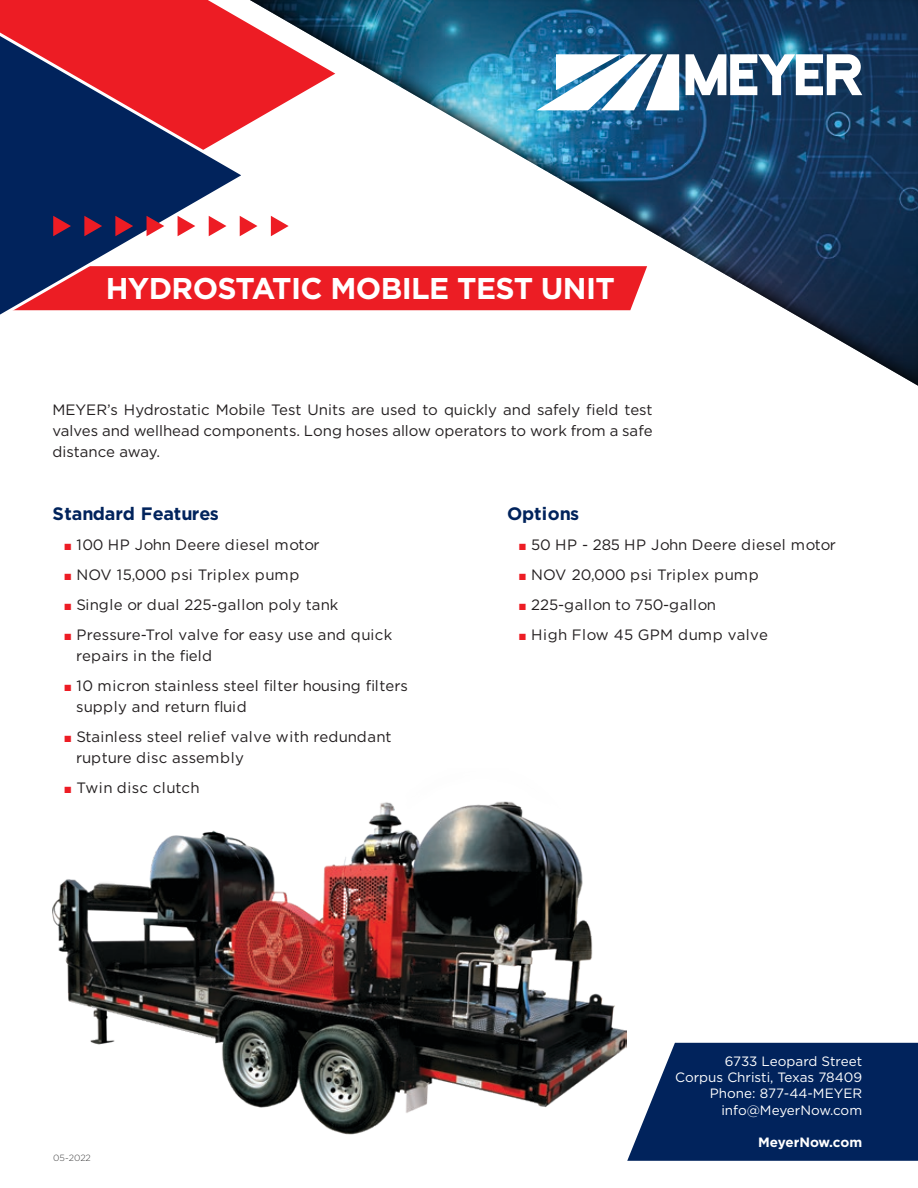
<style>
.page{position:relative;width:918px;height:1188px;background:#fff}
.page>*{position:absolute;margin:0;border:0;box-sizing:border-box;transform-origin:0 0}
.t1{font:700 30px "Gotham";letter-spacing:-.02em;color:#fff}
.t2{font:700 18px "Gotham";letter-spacing:-.01em;color:#01235c}
.t3{font:15px/21px "Gotham";color:#231f20}
.t4{font:15px "Gotham";letter-spacing:.02em;color:#231f20}
.t5{font:15px "Gotham";letter-spacing:.035em;color:#231f20}
.t6{font:15px "Gotham";letter-spacing:.03em;color:#231f20}
.t7{font:13.5px/16.2px "Gotham";color:#fff;text-align:right}
.t8{font:700 13.5px "Gotham";color:#fff}
.t9{font:300 9px "Gotham";color:#414142}
.s1{color:#ed1c24}
</style>
<div class="page">
<svg style="left:248px;top:0;width:670px;height:386px"></svg>
<div style="left:248px;top:266px;width:399px;height:44px;background:#ec1d24"></div>
<svg style="left:0;top:0;width:335px;height:267px"></svg>
<svg style="left:0;top:21px;width:248px;height:294px;background:#833f5d"></svg>
<svg style="left:53px;top:216px;width:18px;height:20px"></svg>
<svg style="left:84px;top:216px;width:18px;height:20px"></svg>
<svg style="left:115px;top:216px;width:18px;height:20px"></svg>
<svg style="left:147px;top:216px;width:17px;height:20px"></svg>
<svg style="left:178px;top:216px;width:17px;height:20px"></svg>
<svg style="left:209px;top:216px;width:17px;height:20px"></svg>
<svg style="left:240px;top:216px;width:17px;height:20px"></svg>
<svg style="left:271px;top:216px;width:18px;height:20px"></svg>
<svg style="left:627px;top:1043px;width:291px;height:118px;background:#163569"></svg>
<svg style="left:686px;top:54px;width:176px;height:41px"></svg>
<img style="left:537px;top:54px;width:142px;height:56px">
<img style="left:53px;top:801px;width:574px;height:334px">
<h1 class="t1" style="left:106px;top:268px;width:511px">HYDROSTATIC MOBILE TEST UNIT</h1>
<p class="t3" style="left:52px;top:399px;width:602px;text-align:justify">MEYER’s Hydrostatic Mobile Test Units are used to quickly and safely field test valves and wellhead components. Long hoses allow operators to work from a safe distance away.</p>
<p class="t2" style="left:52px;top:502px;width:168px">Standard Features</p>
<p class="t3" style="left:64px;top:534px;width:257px"><span class="s1">■</span> 100 HP John Deere diesel motor</p>
<p class="t3" style="left:64px;top:564px;width:236px"><span class="s1">■</span> NOV 15,000 psi Triplex pump</p>
<p class="t4" style="left:64px;top:595px;width:276px"><span class="s1">■</span> Single or dual 225-gallon poly tank</p>
<p class="t3" style="left:76px;top:624px;width:318px;text-indent:-12px"><span class="s1">■</span> Pressure-Trol valve for easy use and quick repairs in the field</p>
<p class="t3" style="left:76px;top:675px;width:333px;text-indent:-12px"><span class="s1">■</span> 10 micron stainless steel filter housing filters supply and return fluid</p>
<p class="t3" style="left:76px;top:726px;width:317px;text-indent:-12px"><span class="s1">■</span> Stainless steel relief valve with redundant rupture disc assembly</p>
<p class="t6" style="left:64px;top:778px;width:137px"><span class="s1">■</span> Twin disc clutch</p>
<p class="t2" style="left:507px;top:502px;width:74px">Options</p>
<p class="t3" style="left:519px;top:534px;width:318px"><span class="s1">■</span> 50 HP - 285 HP John Deere diesel motor</p>
<p class="t3" style="left:519px;top:564px;width:241px"><span class="s1">■</span> NOV 20,000 psi Triplex pump</p>
<p class="t4" style="left:519px;top:595px;width:198px"><span class="s1">■</span> 225-gallon to 750-gallon</p>
<p class="t5" style="left:519px;top:625px;width:250px"><span class="s1">■</span> High Flow 45 GPM dump valve</p>
<p class="t9" style="left:53px;top:1152px;width:39px">05-2022</p>
<p class="t7" style="left:675px;top:1053px;width:188px">6733 Leopard Street<br>Corpus Christi, Texas 78409<br>Phone: 877-44-MEYER info@MeyerNow.com</p>
<p class="t8" style="left:758px;top:1133px;width:106px">MeyerNow.com</p>
</div>
